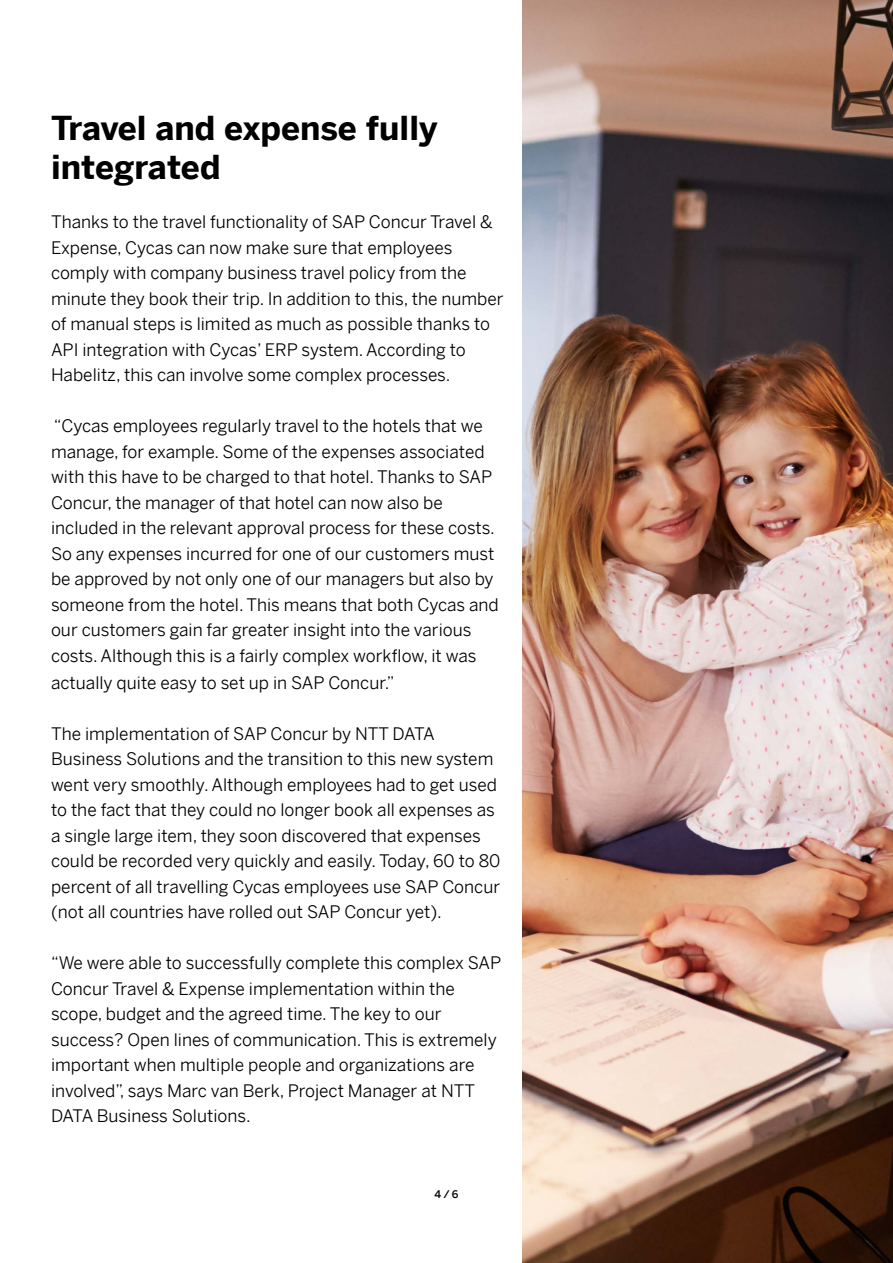
<style>
.page{position:relative;width:893px;height:1263px;background:#fff}
.page>*{position:absolute;margin:0;border:0;box-sizing:border-box;transform-origin:0 0}
.t1{font:700 33px/39px "Benton Sans";color:#000}
.t2{font:17.25px/25.5px "Benton Sans";color:#000}
.t3{font:500 10.5px "Benton Sans";color:#000}
</style>
<div class="page">
<img style="left:522px;top:0;width:371px;height:1263px">
<h1 class="t1" style="left:51px;top:105px;width:388px">Travel and expense fully integrated</h1>
<p class="t2" style="left:51px;top:207px;width:454px">Thanks to the travel functionality of SAP Concur Travel &amp; Expense, Cycas can now make sure that employees comply with company business travel policy from the minute they book their trip. In addition to this, the number of manual steps is limited as much as possible thanks to API integration with Cycas’ ERP system. According to Habelitz, this can involve some complex processes.</p>
<p class="t2" style="left:51px;top:411px;width:449px">“Cycas employees regularly travel to the hotels that we manage, for example. Some of the expenses associated with this have to be charged to that hotel. Thanks to SAP Concur, the manager of that hotel can now also be included in the relevant approval process for these costs.<br>So any expenses incurred for one of our customers must be approved by not only one of our managers but also by someone from the hotel. This means that both Cycas and our customers gain far greater insight into the various costs. Although this is a fairly complex workflow, it was actually quite easy to set up in SAP Concur.”</p>
<p class="t2" style="left:51px;top:719px;width:451px">The implementation of SAP Concur by NTT DATA Business Solutions and the transition to this new system went very smoothly. Although employees had to get used to the fact that they could no longer book all expenses as a single large item, they soon discovered that expenses could be recorded very quickly and easily. Today, 60 to 80 percent of all travelling Cycas employees use SAP Concur (not all countries have rolled out SAP Concur yet).</p>
<p class="t2" style="left:51px;top:948px;width:452px">“We were able to successfully complete this complex SAP Concur Travel &amp; Expense implementation within the scope, budget and the agreed time. The key to our success? Open lines of communication. This is extremely important when multiple people and organizations are involved”, says Marc van Berk, Project Manager at NTT DATA Business Solutions.</p>
<p class="t3" style="left:434px;top:1185px;width:26px">4 / 6</p>
</div>
